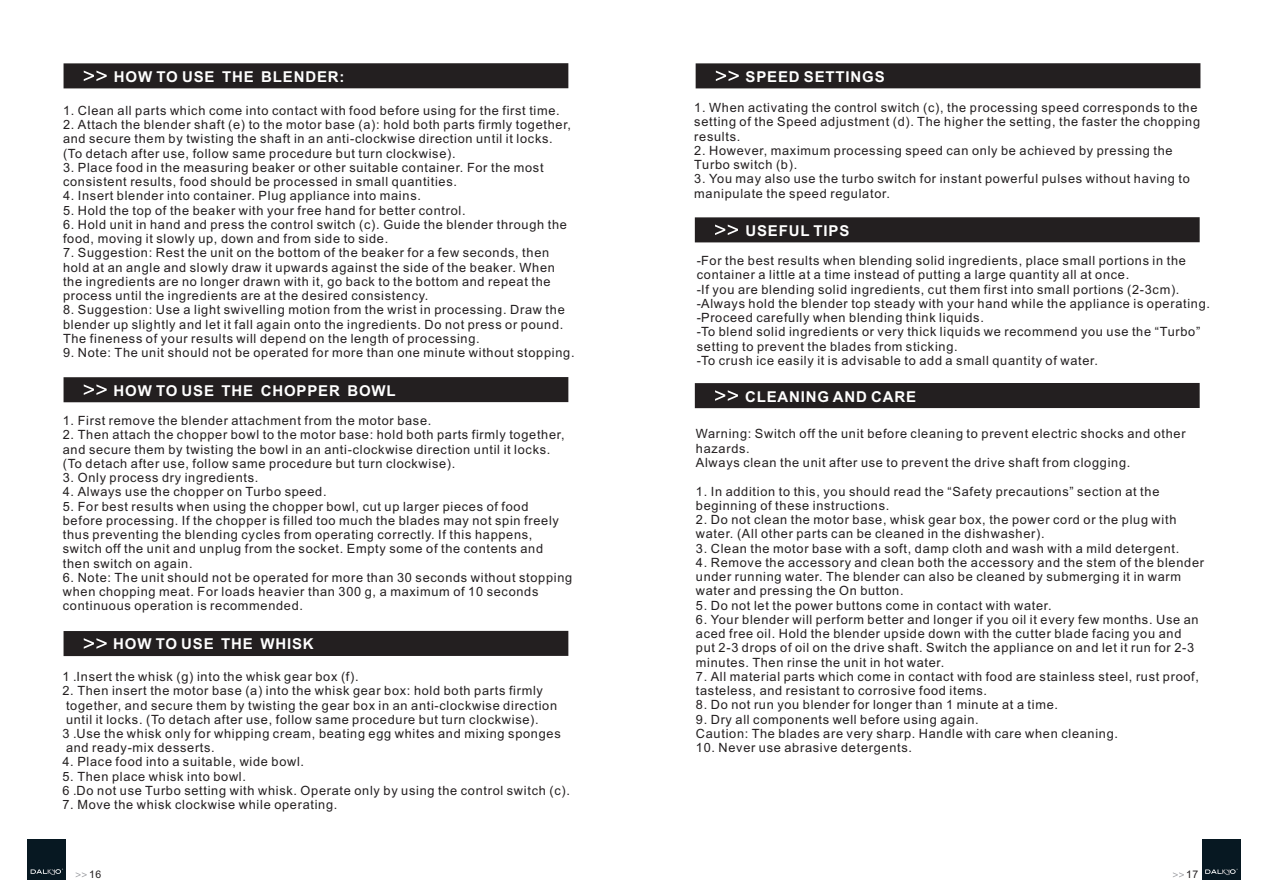
<style>
.page{position:relative;width:1263px;height:893px;background:#fff}
.page>*{position:absolute;margin:0;border:0;box-sizing:border-box;transform-origin:0 0}
.t1{font:700 15px "Arial";letter-spacing:.055em;color:#fff}
.t2{font:12.75px/14.2px "Arial";letter-spacing:.055em;color:#231f20}
.t3{font:10.5px "Arial";color:#231f20}
</style>
<div class="page">
<div style="left:695px;top:217px;width:505px;height:25px;background:#231f20"></div>
<div style="left:64px;top:63px;width:504px;height:25px;background:#231f20"></div>
<svg style="left:84px;top:71px;width:23px;height:10px"></svg>
<div style="left:64px;top:377px;width:504px;height:25px;background:#231f20"></div>
<svg style="left:84px;top:384px;width:23px;height:11px"></svg>
<div style="left:64px;top:631px;width:504px;height:25px;background:#231f20"></div>
<svg style="left:84px;top:638px;width:23px;height:11px"></svg>
<div style="left:696px;top:63px;width:504px;height:25px;background:#231f20"></div>
<svg style="left:716px;top:71px;width:23px;height:10px"></svg>
<svg style="left:715px;top:225px;width:23px;height:10px"></svg>
<div style="left:695px;top:383px;width:505px;height:25px;background:#231f20"></div>
<svg style="left:715px;top:390px;width:23px;height:11px"></svg>
<div style="left:27px;top:839px;width:39px;height:41px;background:#071822"></div>
<svg style="left:31px;top:869px;width:32px;height:6px"></svg>
<svg style="left:76px;top:872px;width:11px;height:5px"></svg>
<div style="left:1202px;top:839px;width:38px;height:41px;background:#071822"></div>
<svg style="left:1205px;top:869px;width:33px;height:6px"></svg>
<svg style="left:1173px;top:872px;width:11px;height:5px"></svg>
<p class="t1" style="left:114px;top:71px;width:232px">HOW TO USE THE BLENDER:</p>
<p class="t2" style="left:63px;top:105px;width:498px">1. Clean all parts which come into contact with food before using for the first time.</p>
<p class="t2" style="left:63px;top:119px;width:510px">2. Attach the blender shaft (e) to the motor base (a): hold both parts firmly together, and secure them by twisting the shaft in an anti-clockwise direction until it locks. (To detach after use, follow same procedure but turn clockwise).</p>
<p class="t2" style="left:63px;top:161px;width:482px">3. Place food in the measuring beaker or other suitable container. For the most consistent results, food should be processed in small quantities.</p>
<p class="t2" style="left:63px;top:190px;width:359px">4. Insert blender into container. Plug appliance into mains.</p>
<p class="t2" style="left:63px;top:204px;width:404px">5. Hold the top of the beaker with your free hand for better control.</p>
<p class="t2" style="left:63px;top:218px;width:505px">6. Hold unit in hand and press the control switch (c). Guide the blender through the food, moving it slowly up, down and from side to side.</p>
<p class="t2" style="left:63px;top:247px;width:493px">7. Suggestion: Rest the unit on the bottom of the beaker for a few seconds, then hold at an angle and slowly draw it upwards against the side of the beaker. When the ingredients are no longer drawn with it, go back to the bottom and repeat the process until the ingredients are at the desired consistency.</p>
<p class="t2" style="left:63px;top:304px;width:503px;text-align:justify">8. Suggestion: Use a light swivelling motion from the wrist in processing. Draw the blender up slightly and let it fall again onto the ingredients. Do not press or pound.<br>The fineness of your results will depend on the length of processing.</p>
<p class="t2" style="left:63px;top:347px;width:513px">9. Note: The unit should not be operated for more than one minute without stopping.</p>
<p class="t1" style="left:114px;top:385px;width:284px">HOW TO USE THE CHOPPER BOWL</p>
<p class="t2" style="left:63px;top:415px;width:370px">1. First remove the blender attachment from the motor base.</p>
<p class="t2" style="left:63px;top:429px;width:503px">2. Then attach the chopper bowl to the motor base: hold both parts firmly together, and secure them by twisting the bowl in an anti-clockwise direction until it locks. (To detach after use, follow same procedure but turn clockwise).</p>
<p class="t2" style="left:63px;top:472px;width:197px">3. Only process dry ingredients.</p>
<p class="t2" style="left:63px;top:486px;width:265px">4. Always use the chopper on Turbo speed.</p>
<p class="t2" style="left:63px;top:500px;width:498px">5. For best results when using the chopper bowl, cut up larger pieces of food before processing. If the chopper is filled too much the blades may not spin freely thus preventing the blending cycles from operating correctly. If this happens, switch off the unit and unplug from the socket. Empty some of the contents and then switch on again.</p>
<p class="t2" style="left:63px;top:571px;width:511px">6. Note: The unit should not be operated for more than 30 seconds without stopping when chopping meat. For loads heavier than 300 g, a maximum of 10 seconds continuous operation is recommended.</p>
<p class="t1" style="left:113px;top:638px;width:202px">HOW TO USE THE WHISK</p>
<p class="t2" style="left:62px;top:671px;width:298px">1 .Insert the whisk (g) into the whisk gear box (f).</p>
<p class="t2" style="left:62px;top:685px;width:500px">2. Then insert the motor base (a) into the whisk gear box: hold both parts firmly together, and secure them by twisting the gear box in an anti-clockwise direction until it locks. (To detach after use, follow same procedure but turn clockwise).<br>3 .Use the whisk only for whipping cream, beating egg whites and mixing sponges and ready-mix desserts.</p>
<p class="t2" style="left:62px;top:756px;width:243px">4. Place food into a suitable, wide bowl.</p>
<p class="t2" style="left:62px;top:770px;width:509px">5. Then place whisk into bowl.<br>6 .Do not use Turbo setting with whisk. Operate only by using the control switch (c).</p>
<p class="t2" style="left:62px;top:799px;width:276px">7. Move the whisk clockwise while operating.</p>
<p class="t1" style="left:746px;top:71px;width:141px">SPEED SETTINGS</p>
<p class="t2" style="left:694px;top:102px;width:507px">1. When activating the control switch (c), the processing speed corresponds to the setting of the Speed adjustment (d). The higher the setting, the faster the chopping results.</p>
<p class="t2" style="left:694px;top:144px;width:480px">2. However, maximum processing speed can only be achieved by pressing the<br>Turbo switch (b).</p>
<p class="t2" style="left:694px;top:173px;width:497px">3. You may also use the turbo switch for instant powerful pulses without having to manipulate the speed regulator.</p>
<p class="t1" style="left:745px;top:225px;width:105px">USEFUL TIPS</p>
<p class="t2" style="left:697px;top:255px;width:515px">-For the best results when blending solid ingredients, place small portions in the container a little at a time instead of putting a large quantity all at once.<br>-If you are blending solid ingredients, cut them first into small portions (2-3cm). -Always hold the blender top steady with your hand while the appliance is operating. -Proceed carefully when blending think liquids.<br>-To blend solid ingredients or very thick liquids we recommend you use the “Turbo” setting to prevent the blades from sticking.<br>-To crush ice easily it is advisable to add a small quantity of water.</p>
<p class="t1" style="left:745px;top:391px;width:173px">CLEANING AND CARE</p>
<p class="t2" style="left:696px;top:428px;width:491px">Warning: Switch off the unit before cleaning to prevent electric shocks and other hazards.<br>Always clean the unit after use to prevent the drive shaft from clogging.</p>
<p class="t2" style="left:696px;top:485px;width:465px">1. In addition to this, you should read the “Safety precautions” section at the beginning of these instructions.</p>
<p class="t2" style="left:696px;top:514px;width:482px">2. Do not clean the motor base, whisk gear box, the power cord or the plug with water. (All other parts can be cleaned in the dishwasher).</p>
<p class="t2" style="left:696px;top:542px;width:485px">3. Clean the motor base with a soft, damp cloth and wash with a mild detergent.</p>
<p class="t2" style="left:696px;top:556px;width:510px">4. Remove the accessory and clean both the accessory and the stem of the blender under running water. The blender can also be cleaned by submerging it in warm water and pressing the On button.</p>
<p class="t2" style="left:696px;top:599px;width:357px">5. Do not let the power buttons come in contact with water.</p>
<p class="t2" style="left:696px;top:613px;width:504px">6. Your blender will perform better and longer if you oil it every few months. Use an aced free oil. Hold the blender upside down with the cutter blade facing you and put 2-3 drops of oil on the drive shaft. Switch the appliance on and let it run for 2-3 minutes. Then rinse the unit in hot water.</p>
<p class="t2" style="left:696px;top:670px;width:505px">7. All material parts which come in contact with food are stainless steel, rust proof, tasteless, and resistant to corrosive food items.</p>
<p class="t2" style="left:696px;top:699px;width:364px">8. Do not run you blender for longer than 1 minute at a time.</p>
<p class="t2" style="left:696px;top:713px;width:424px">9. Dry all components well before using again.<br>Caution: The blades are very sharp. Handle with care when cleaning.</p>
<p class="t2" style="left:696px;top:741px;width:218px">10. Never use abrasive detergents.</p>
<p class="t3" style="left:89px;top:871px;width:14px">16</p>
<p class="t3" style="left:1186px;top:871px;width:14px">17</p>
</div>
